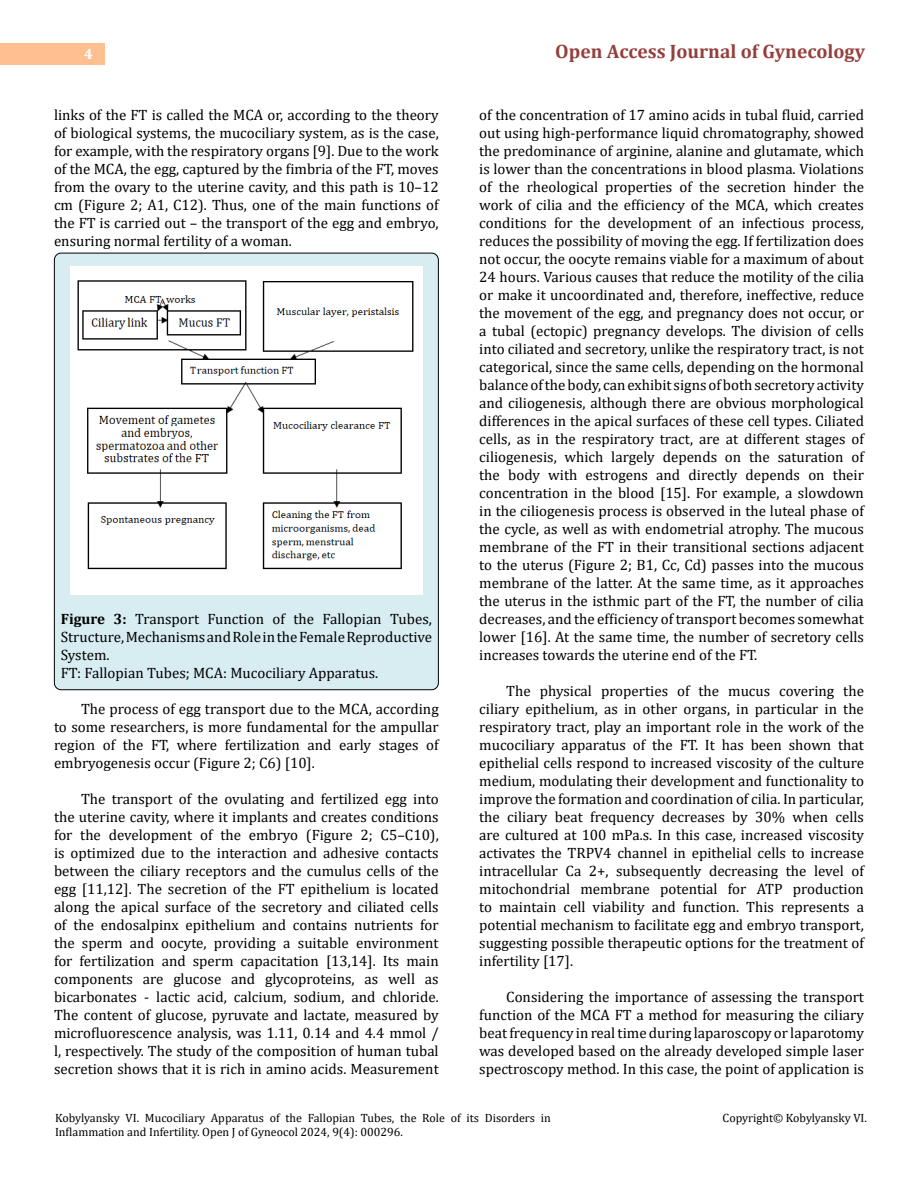
<style>
.page{position:relative;width:918px;height:1188px;background:#fff}
.page>*{position:absolute;margin:0;border:0;box-sizing:border-box;transform-origin:0 0}
.t1{font:700 19.5px "Cambria";color:#953f3c}
.t2{font:15px/18px "Cambria";color:#000;text-align:justify}
.t3{font:700 15px "Cambria";color:#fff}
.t4{font:12px/14.2px "Cambria";color:#000}
.s1{font-weight:700}
</style>
<div class="page">
<div style="left:0;top:43px;width:105px;height:21px;background:#ffbf91"></div>
<div style="left:54px;top:253px;width:384px;height:437px;background:#d8edf2;border-radius:7px"></div>
<img style="left:70px;top:266px;width:352px;height:328px">
<p class="t3" style="left:84px;top:44px;width:10px">4</p>
<h1 class="t1" style="left:555px;top:38px;width:311px">Open Access Journal of Gynecology</h1>
<p class="t2" style="left:54px;top:105px;width:386px">links of the FT is called the MCA or, according to the theory of biological systems, the mucociliary system, as is the case, for example, with the respiratory organs [9]. Due to the work of the MCA, the egg, captured by the fimbria of the FT, moves from the ovary to the uterine cavity, and this path is 10–12 cm (Figure 2; A1, C12). Thus, one of the main functions of the FT is carried out – the transport of the egg and embryo, ensuring normal fertility of a woman.</p>
<p class="t2" style="left:61px;top:609px;width:373px;text-align:left"><span class="s1">Figure 3:</span> Transport Function of the Fallopian Tubes, Structure, Mechanisms and Role in the Female Reproductive System.<br>FT: Fallopian Tubes; MCA: Mucociliary Apparatus.</p>
<p class="t2" style="left:54px;top:699px;width:386px;text-indent:27px">The process of egg transport due to the MCA, according to some researchers, is more fundamental for the ampullar region of the FT, where fertilization and early stages of embryogenesis occur (Figure 2; C6) [10].</p>
<p class="t2" style="left:54px;top:789px;width:386px;text-indent:27px">The transport of the ovulating and fertilized egg into the uterine cavity, where it implants and creates conditions for the development of the embryo (Figure 2; C5–C10), is optimized due to the interaction and adhesive contacts between the ciliary receptors and the cumulus cells of the egg [11,12]. The secretion of the FT epithelium is located along the apical surface of the secretory and ciliated cells of the endosalpinx epithelium and contains nutrients for the sperm and oocyte, providing a suitable environment for fertilization and sperm capacitation [13,14]. Its main components are glucose and glycoproteins, as well as bicarbonates - lactic acid, calcium, sodium, and chloride.<br>The content of glucose, pyruvate and lactate, measured by microfluorescence analysis, was 1.11, 0.14 and 4.4 mmol / l, respectively. The study of the composition of human tubal secretion shows that it is rich in amino acids. Measurement</p>
<p class="t2" style="left:479px;top:105px;width:386px">of the concentration of 17 amino acids in tubal fluid, carried out using high-performance liquid chromatography, showed the predominance of arginine, alanine and glutamate, which is lower than the concentrations in blood plasma. Violations of the rheological properties of the secretion hinder the work of cilia and the efficiency of the MCA, which creates conditions for the development of an infectious process, reduces the possibility of moving the egg. If fertilization does not occur, the oocyte remains viable for a maximum of about 24 hours. Various causes that reduce the motility of the cilia or make it uncoordinated and, therefore, ineffective, reduce the movement of the egg, and pregnancy does not occur, or a tubal (ectopic) pregnancy develops. The division of cells into ciliated and secretory, unlike the respiratory tract, is not categorical, since the same cells, depending on the hormonal balance of the body, can exhibit signs of both secretory activity and ciliogenesis, although there are obvious morphological differences in the apical surfaces of these cell types. Ciliated cells, as in the respiratory tract, are at different stages of ciliogenesis, which largely depends on the saturation of the body with estrogens and directly depends on their concentration in the blood [15]. For example, a slowdown in the ciliogenesis process is observed in the luteal phase of the cycle, as well as with endometrial atrophy. The mucous membrane of the FT in their transitional sections adjacent to the uterus (Figure 2; B1, Cc, Cd) passes into the mucous membrane of the latter. At the same time, as it approaches the uterus in the isthmic part of the FT, the number of cilia decreases, and the efficiency of transport becomes somewhat lower [16]. At the same time, the number of secretory cells increases towards the uterine end of the FT.</p>
<p class="t2" style="left:479px;top:681px;width:386px;text-indent:27px">The physical properties of the mucus covering the ciliary epithelium, as in other organs, in particular in the respiratory tract, play an important role in the work of the mucociliary apparatus of the FT. It has been shown that epithelial cells respond to increased viscosity of the culture medium, modulating their development and functionality to improve the formation and coordination of cilia. In particular, the ciliary beat frequency decreases by 30% when cells are cultured at 100 mPa.s. In this case, increased viscosity activates the TRPV4 channel in epithelial cells to increase intracellular Ca 2+, subsequently decreasing the level of mitochondrial membrane potential for ATP production to maintain cell viability and function. This represents a potential mechanism to facilitate egg and embryo transport, suggesting possible therapeutic options for the treatment of infertility [17].</p>
<p class="t2" style="left:479px;top:987px;width:386px;text-indent:27px">Considering the importance of assessing the transport function of the MCA FT a method for measuring the ciliary beat frequency in real time during laparoscopy or laparotomy was developed based on the already developed simple laser spectroscopy method. In this case, the point of application is</p>
<p class="t4" style="left:55px;top:1111px;width:497px">Kobylyansky VI. Mucociliary Apparatus of the Fallopian Tubes, the Role of its Disorders in<br>Inflammation and Infertility. Open J of Gyneocol 2024, 9(4): 000296.</p>
<p class="t4" style="left:723px;top:1111px;width:146px">Copyright© Kobylyansky VI.</p>
</div>
